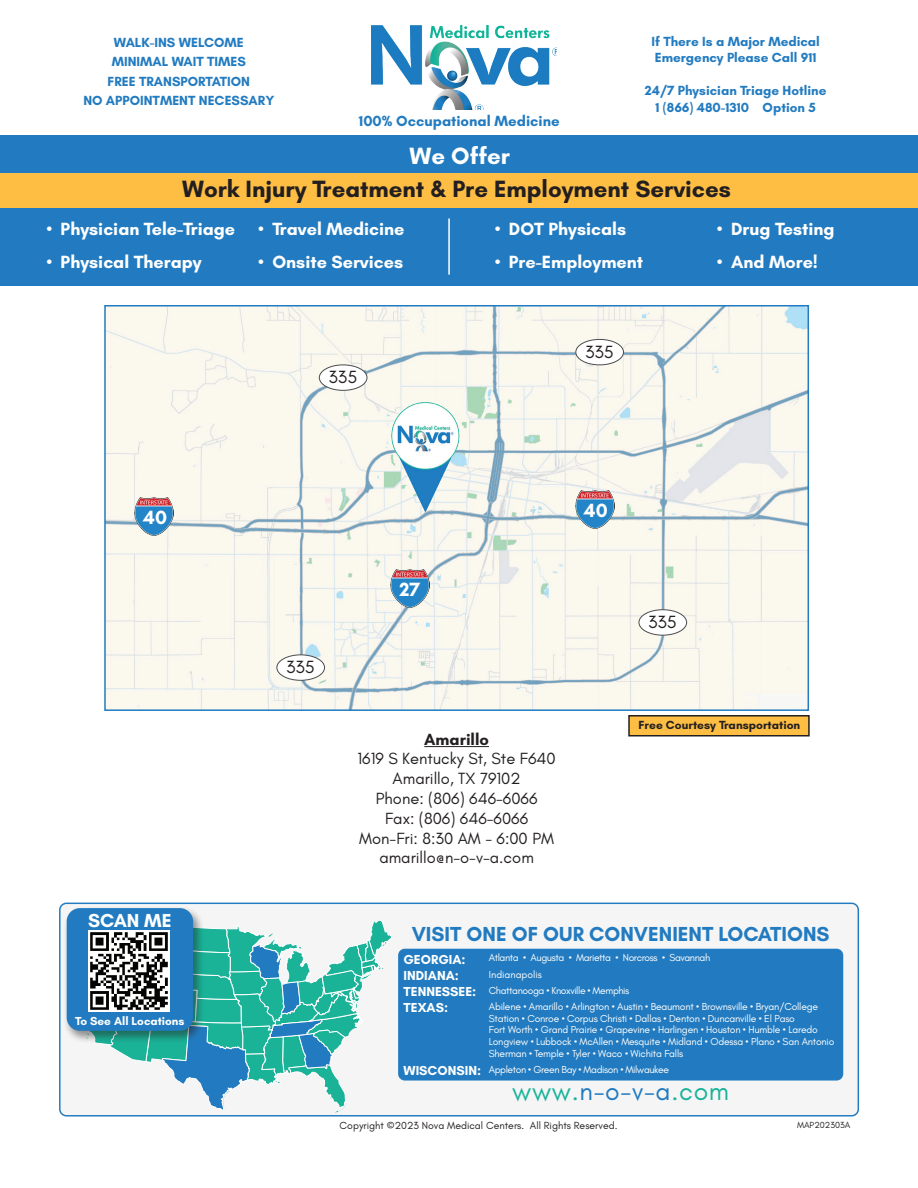
<style>
.page{position:relative;width:918px;height:1188px;background:#fff}
.page>*{position:absolute;margin:0;border:0;box-sizing:border-box;transform-origin:0 0}
.t1{font:26.55px "Glacial Indifference";letter-spacing:.025em;color:#19b399}
.t2{font:700 24px "Glacial Indifference";color:#231f20}
.t3{font:700 24px "Glacial Indifference";color:#fff}
.t4{font:700 20.7px "Glacial Indifference";color:#227bc0}
.t5{font:700 19.5px "Glacial Indifference";color:#fff}
.t6{font:700 19.2px "Glacial Indifference";color:#fff}
.t7{font:700 18px "Glacial Indifference";color:#fff}
.t8{font:18px "Glacial Indifference";color:#231f20}
.t9{font:16.5px/19.8px "Glacial Indifference";color:#231f20;text-align:center}
.t10{font:700 16.5px "Glacial Indifference";color:#231f20}
.t11{font:700 15px "Glacial Indifference";color:#227bc0}
.t12{font:700 13.5px/19.5px "Glacial Indifference";color:#227bc0;text-align:center}
.t13{font:700 13.35px/15.9px "Glacial Indifference";color:#fff}
.t14{font:700 12px "Glacial Indifference";color:#231f20}
.t15{font:700 11.85px "Glacial Indifference";color:#fff}
.t16{font:10.5px "Glacial Indifference";color:#231f20}
.t17{font:10.35px/11.9px "Glacial Indifference";letter-spacing:-.02em;color:#fff}
.t18{font:10.35px "Glacial Indifference";letter-spacing:-.04em;color:#fff}
.t19{font:9px "Glacial Indifference";color:#231f20}
.s1{font-weight:700;font-size:13.35px}
.s2{color:#227bc0}
</style>
<div class="page">
<div style="left:60px;top:903px;width:798px;height:213px;background:#f5f5f6;border-radius:7px"></div>
<div style="left:398px;top:949px;width:445px;height:132px;background:#227bc0;border-radius:7px"></div>
<svg style="left:66px;top:920px;width:326px;height:197px"></svg>
<div style="left:63px;top:906px;width:142px;height:138px;background:#231f20;opacity:.49"></div>
<div style="left:67px;top:908px;width:126px;height:123px;background:#227bc0;border-radius:13px"></div>
<img style="left:88px;top:930px;width:82px;height:82px">
<img style="left:371px;top:26px;width:185px;height:83px">
<div style="left:0;top:136px;width:918px;height:150px;background:#227bc0"></div>
<div style="left:0;top:173px;width:918px;height:35px;background:#fdbe43"></div>
<hr style="left:448px;top:218px;width:2px;height:57px;background:#fff">
<div style="left:629px;top:716px;width:180px;height:20px;background:#fdbe43"></div>
<div style="left:628px;top:715px;width:182px;height:21px;border:2px solid #231f20"></div>
<img style="left:107px;top:308px;width:699px;height:400px">
<div style="left:104px;top:305px;width:705px;height:406px;border:2px solid #227bc0"></div>
<div style="left:277px;top:655px;width:48px;height:25px;background:#fff;border-radius:50%"></div>
<div style="left:276px;top:654px;width:49px;height:27px;border:1px solid #4b4c4d;border-radius:50%"></div>
<div style="left:639px;top:610px;width:48px;height:25px;background:#fff;border-radius:50%"></div>
<div style="left:639px;top:609px;width:48px;height:27px;border:1px solid #4b4c4d;border-radius:50%"></div>
<div style="left:576px;top:339px;width:47px;height:26px;background:#fff;border-radius:50%"></div>
<div style="left:575px;top:339px;width:49px;height:26px;border:1px solid #4b4c4d;border-radius:50%"></div>
<div style="left:319px;top:365px;width:48px;height:25px;background:#fff;border-radius:50%"></div>
<div style="left:319px;top:365px;width:48px;height:26px;border:1px solid #4b4c4d;border-radius:50%"></div>
<img style="left:388px;top:399px;width:73px;height:116px">
<img style="left:135px;top:497px;width:39px;height:53px">
<img style="left:575px;top:490px;width:39px;height:53px">
<img style="left:391px;top:569px;width:39px;height:53px">
<hr style="left:424px;top:746px;width:65px;height:1px;background:#231f20">
<h3 class="t12" style="left:83px;top:32px;width:193px">WALK-INS WELCOME<br>MINIMAL WAIT TIMES<br>FREE TRANSPORTATION<br>NO APPOINTMENT NECESSARY</h3>
<h3 class="t12" style="left:651px;top:33px;width:170px;line-height:16.5px;text-align:left">If There Is a Major Medical<br>Emergency Please Call 911</h3>
<h3 class="t12" style="left:645px;top:82px;width:183px;line-height:16.5px">24/7 Physician Triage Hotline<br>1 (866) 480-1310 Option 5</h3>
<h3 class="t11" style="left:359px;top:111px;width:202px">100% Occupational Medicine</h3>
<h2 class="t3" style="left:410px;top:141px;width:102px">We Offer</h2>
<h2 class="t2" style="left:182px;top:174px;width:550px">Work Injury Treatment &amp; Pre Employment Services</h2>
<h3 class="t7" style="left:47px;top:218px;width:190px">• Physician Tele-Triage</h3>
<h3 class="t7" style="left:47px;top:251px;width:156px">• Physical Therapy</h3>
<h3 class="t7" style="left:259px;top:218px;width:147px">• Travel Medicine</h3>
<h3 class="t7" style="left:259px;top:251px;width:146px">• Onsite Services</h3>
<h3 class="t8" style="left:329px;top:367px;width:30px">335</h3>
<h3 class="t7" style="left:495px;top:218px;width:133px">• DOT Physicals</h3>
<h3 class="t7" style="left:495px;top:251px;width:150px">• Pre-Employment</h3>
<h3 class="t8" style="left:585px;top:342px;width:30px">335</h3>
<h3 class="t7" style="left:717px;top:218px;width:119px">• Drug Testing</h3>
<h3 class="t7" style="left:717px;top:251px;width:102px">• And More!</h3>
<h3 class="t5" style="left:143px;top:505px;width:25px">40</h3>
<h3 class="t6" style="left:88px;top:908px;width:85px">SCAN ME</h3>
<p class="t15" style="left:75px;top:1013px;width:111px">To See All Locations</p>
<h3 class="t8" style="left:286px;top:657px;width:30px">335</h3>
<h3 class="t5" style="left:399px;top:577px;width:22px">27</h3>
<h3 class="t5" style="left:584px;top:498px;width:25px">40</h3>
<h3 class="t8" style="left:648px;top:612px;width:30px">335</h3>
<h3 class="t10" style="left:424px;top:729px;width:66px">Amarillo</h3>
<h3 class="t9" style="left:358px;top:749px;width:200px">1619 S Kentucky St, Ste F640<br>Amarillo, TX 79102<br>Phone: (806) 646-6066<br>Fax: (806) 646-6066<br>Mon-Fri: 8:30 AM - 6:00 PM amarillo@n-o-v-a.com</h3>
<p class="t14" style="left:639px;top:717px;width:163px">Free Courtesy Transportation</p>
<h3 class="t4" style="left:412px;top:921px;width:419px">VISIT ONE OF OUR CONVENIENT LOCATIONS</h3>
<p class="t18" style="left:489px;top:951px;width:223px">Atlanta • Augusta • Marietta • Norcross • Savannah</p>
<p class="t13" style="left:404px;top:952px;width:74px">GEORGIA:<br>INDIANA:<br>TENNESSEE:<br>TEXAS:</p>
<p class="t17" style="left:489px;top:967px;width:331px;line-height:15.9px">Indianapolis<br>Chattanooga • Knoxville • Memphis<br>Abilene • Amarillo • Arlington • Austin • Beaumont • Brownsville • Bryan/College</p>
<p class="t17" style="left:489px;top:1012px;width:347px">Station • Conroe • Corpus Christi • Dallas • Denton • Duncanville • El Paso<br>Fort Worth • Grand Prairie • Grapevine • Harlingen • Houston • Humble • Laredo Longview • Lubbock • McAllen • Mesquite • Midland • Odessa • Plano • San Antonio Sherman • Temple • Tyler • Waco • Wichita Falls</p>
<p class="t18" style="left:404px;top:1064px;width:267px"><span class="s1">WISCONSIN:</span> Appleton • Green Bay • Madison • Milwaukee</p>
<h1 class="t1" style="left:512px;top:1076px;width:219px">www.<span class="s2">n-o-v-a</span>.com</h1>
<p class="t16" style="left:340px;top:1119px;width:279px">Copyright ©2023 Nova Medical Centers. All Rights Reserved.</p>
<p class="t19" style="left:797px;top:1120px;width:55px">MAP202303A</p>
</div>
